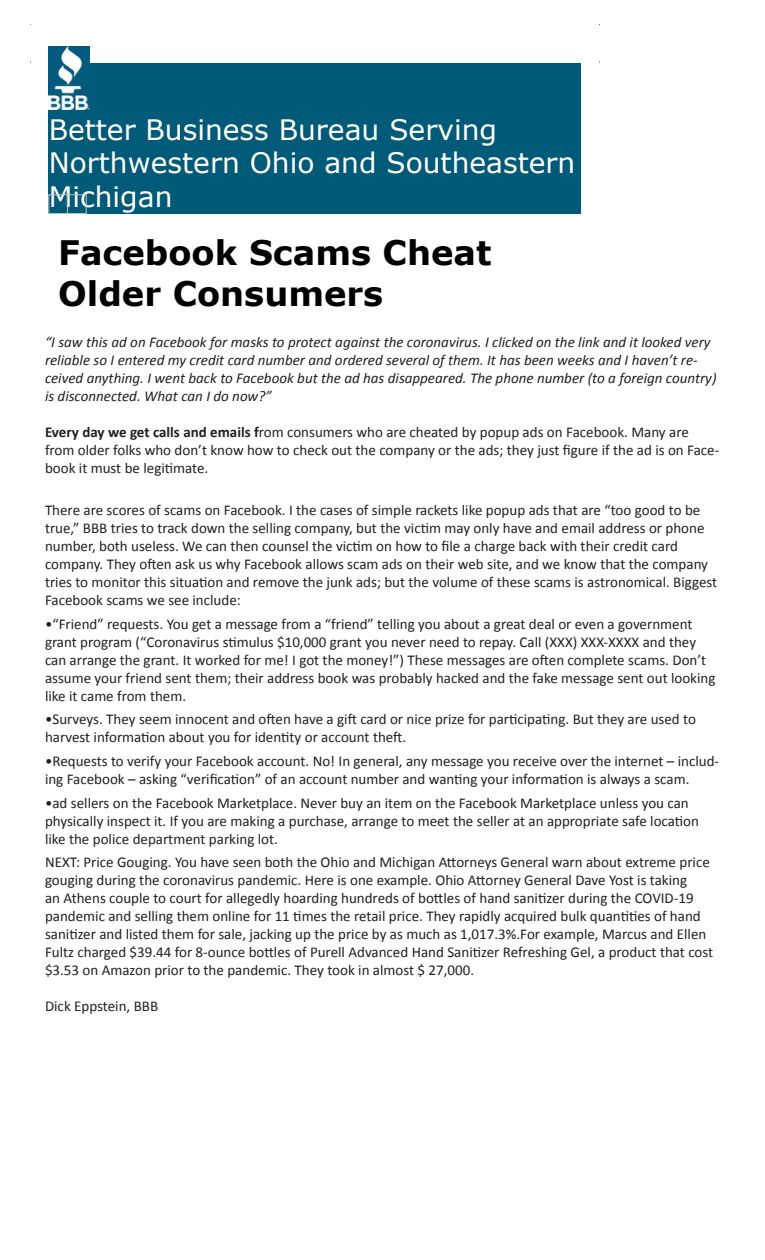
<style>
.page{position:relative;width:765px;height:1260px;background:#fff}
.page>*{position:absolute;margin:0;border:0;box-sizing:border-box;transform-origin:0 0}
.t1{font:700 33.75px/41.2px "Verdana";color:#000}
.t2{font:28.12px/33.8px "Verdana";color:#fff}
.t3{font:15px/18px "Calibri";color:#231f20}
.t4{font:italic 15px/18px "Calibri";color:#231f20}
.t5{font:14px/15.9px "Verdana";color:#000}
.t6{font:italic 14px/15.9px "Verdana";color:#000}
.s1{font-weight:700}
</style>
<div class="page">
<div style="left:49px;top:63px;width:532px;height:30px;background:#005a78"></div>
<div style="left:49px;top:93px;width:532px;height:102px;background:#005a78"></div>
<div style="left:49px;top:195px;width:532px;height:18px;background:#005a78"></div>
<div style="left:48px;top:194px;width:20px;height:20px;border:1px solid #c0c0c0"></div>
<div style="left:67px;top:194px;width:20px;height:20px;border:1px solid #c0c0c0"></div>
<img style="left:49px;top:47px;width:41px;height:63px">
<p class="t2" style="left:49px;top:112px;width:528px">Better Business Bureau Serving<br>Northwestern Ohio and Southeastern<br>Michigan</p>
<p class="t1" style="left:58px;top:231px;width:435px">Facebook Scams Cheat<br>Older Consumers</p>
<p class="t6" style="left:58px;top:332px;width:512px">“I saw this ad on Facebook for masks to protect against the coronavirus. I clicked on the link and it looked very reliable so I entered my credit card number and ordered several of them. It has been weeks and I haven’t received anything. I went back to Facebook but the ad</p>
<p class="t4" style="left:45px;top:333px;width:673px">“I saw this ad on Facebook for masks to protect against the coronavirus. I clicked on the link and it looked very reliable so I entered my credit card number and ordered several of them. It has been weeks and I haven’t re&shy;ceived anything. I went back to Facebook but the ad has disappeared. The phone number (to a foreign country) is disconnected. What can I do now?”</p>
<p class="t3" style="left:45px;top:423px;width:676px"><span class="s1">Every day we get calls and emails f</span>rom consumers who are cheated by popup ads on Facebook. Many are from older folks who don’t know how to check out the company or the ads; they just figure if the ad is on Face&shy;book it must be legitimate.</p>
<p class="t3" style="left:45px;top:501px;width:674px">There are scores of scams on Facebook. I the cases of simple rackets like popup ads that are “too good to be true,” BBB tries to track down the selling company, but the victim may only have and email address or phone number, both useless. We can then counsel the victim on how to file a charge back with their credit card company. They often ask us why Facebook allows scam ads on their web site, and we know that the company tries to monitor this situation and remove the junk ads; but the volume of these scams is astronomical. Biggest Facebook scams we see include:</p>
<p class="t3" style="left:45px;top:615px;width:672px">•“Friend” requests. You get a message from a “friend” telling you about a great deal or even a government grant program (“Coronavirus stimulus $10,000 grant you never need to repay. Call (XXX) XXX-XXXX and they can arrange the grant. It worked for me! I got the money!”) These messages are often complete scams. Don’t assume your friend sent them; their address book was probably hacked and the fake message sent out looking like it came from them.</p>
<p class="t3" style="left:45px;top:710px;width:652px">•Surveys. They seem innocent and often have a gift card or nice prize for participating. But they are used to harvest information about you for identity or account theft.</p>
<p class="t3" style="left:45px;top:752px;width:676px">•Requests to verify your Facebook account. No! In general, any message you receive over the internet – includ&shy;ing Facebook – asking “verification” of an account number and wanting your information is always a scam.</p>
<p class="t3" style="left:45px;top:794px;width:655px">•ad sellers on the Facebook Marketplace. Never buy an item on the Facebook Marketplace unless you can physically inspect it. If you are making a purchase, arrange to meet the seller at an appropriate safe location like the police department parking lot.</p>
<p class="t3" style="left:45px;top:853px;width:670px">NEXT: Price Gouging. You have seen both the Ohio and Michigan Attorneys General warn about extreme price gouging during the coronavirus pandemic. Here is one example. Ohio Attorney General Dave Yost is taking<br>an Athens couple to court for allegedly hoarding hundreds of bottles of hand sanitizer during the COVID-19 pandemic and selling them online for 11 times the retail price. They rapidly acquired bulk quantities of hand sanitizer and listed them for sale, jacking up the price by as much as 1,017.3%.For example, Marcus and Ellen Fultz charged $39.44 for 8-ounce bottles of Purell Advanced Hand Sanitizer Refreshing Gel, a product that cost $3.53 on Amazon prior to the pandemic. They took in almost $ 27,000.</p>
<p class="t3" style="left:45px;top:997px;width:115px">Dick Eppstein, BBB</p>
<p class="t5" style="left:58px;top:445px;width:501px"><span class="s1">Every day we get calls</span> and emails from consumers who are cheated</p>
<p class="t5" style="left:58px;top:527px;width:514px">There are scores of scams on Facebook. I the cases of simple rackets like popup ads that are “too good to be true,” BBB tries to track down the selling company, but the victim may only have and email address or phone number, both useless. We can then counsel the victim on how to</p>
</div>
